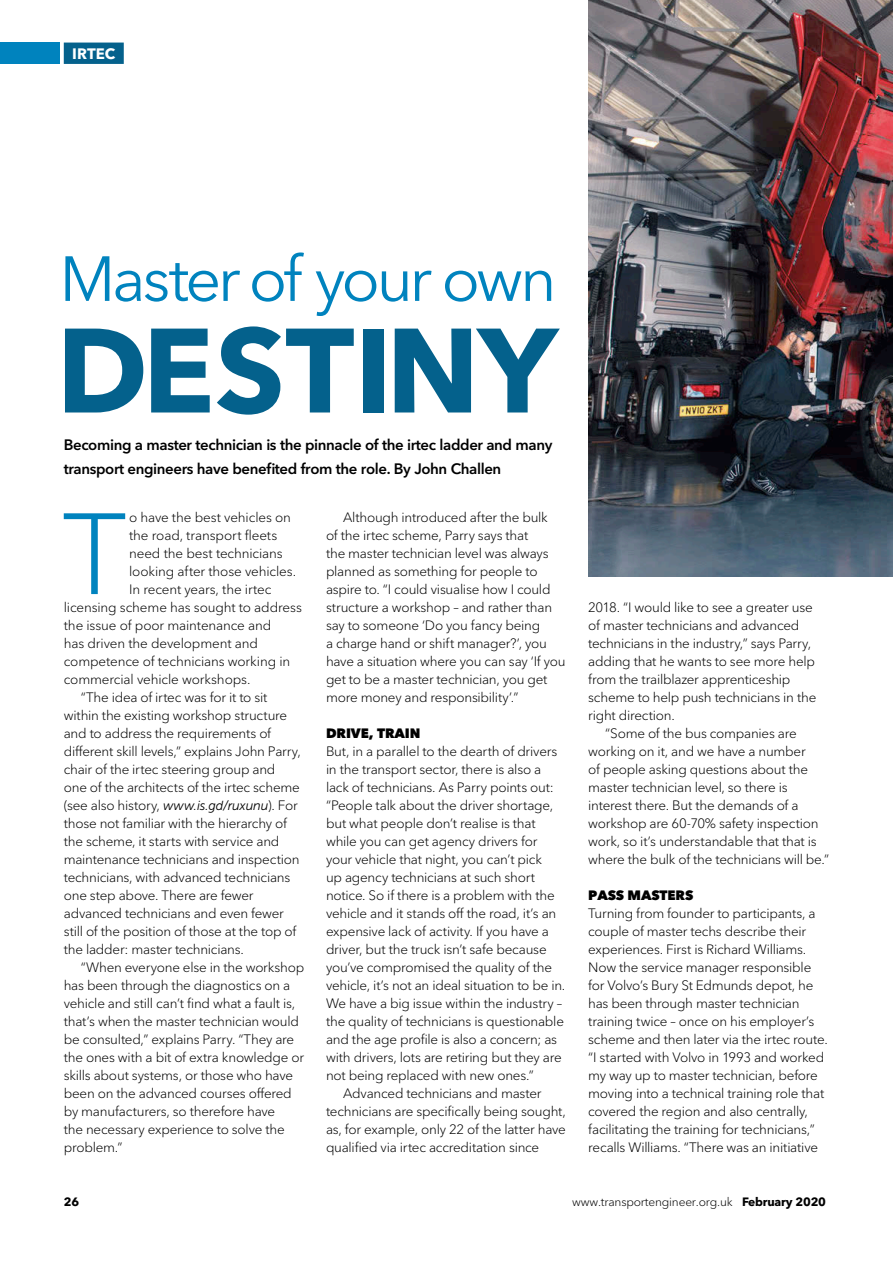
<style>
.page{position:relative;width:893px;height:1263px;background:#fff}
.page>*{position:absolute;margin:0;border:0;box-sizing:border-box;transform-origin:0 0}
.t1{font:700 118.5px "Avenir Next LT Pro";letter-spacing:-.005em;color:#04618c}
.t2{font:300 114px "Avenir Next LT Pro";color:#0083be}
.t3{font:63px "Avenir Next LT Pro";letter-spacing:-.055em;color:#0083be}
.t4{font:600 15px/24px "Avenir Next LT Pro";letter-spacing:-.025em;color:#000}
.t5{font:700 15px "Avenir Next LT Pro";color:#fff}
.t6{font:300 13.5px/18px "Avenir Next LT Pro";letter-spacing:-.015em;color:#000}
.t7{font:800 13.5px "Avenir Next LT Pro";letter-spacing:-.01em;color:#000}
.t8{font:300 12px "Avenir Next LT Pro";letter-spacing:-.015em;color:#000}
.t9{font:700 12px "Avenir Next LT Pro";color:#000}
.s1{font-family:"Museo Sans 300";font-weight:400;font-style:italic;font-size:13.2px}
.s2{font-weight:700}
</style>
<div class="page">
<div style="left:0;top:43px;width:60px;height:21px;background:#0083be"></div>
<div style="left:64px;top:43px;width:60px;height:21px;background:#04618c"></div>
<img style="left:588px;top:0;width:305px;height:576px">
<p class="t5" style="left:72px;top:44px;width:44px">IRTEC</p>
<h3 class="t3" style="left:60px;top:241px;width:499px">Master of your own</h3>
<h1 class="t1" style="left:56px;top:298px;width:503px">DESTINY</h1>
<p class="t4" style="left:64px;top:432px;width:490px">Becoming a master technician is the pinnacle of the irtec ladder and many transport engineers have benefited from the role. By John Challen</p>
<h2 class="t2" style="left:62px;top:486px;width:66px">T</h2>
<p class="t6" style="left:129px;top:508px;width:163px">o have the best vehicles on</p>
<p class="t6" style="left:129px;top:526px;width:150px">the road, transport fleets</p>
<p class="t6" style="left:129px;top:544px;width:155px">need the best technicians</p>
<p class="t6" style="left:129px;top:562px;width:169px">looking after those vehicles.</p>
<p class="t6" style="left:129px;top:580px;width:144px">In recent years, the irtec</p>
<p class="t6" style="left:64px;top:598px;width:240px">licensing scheme has sought to address</p>
<p class="t6" style="left:64px;top:616px;width:209px">the issue of poor maintenance and</p>
<p class="t6" style="left:64px;top:634px;width:196px">has driven the development and</p>
<p class="t6" style="left:64px;top:652px;width:228px">competence of technicians working in</p>
<p class="t6" style="left:64px;top:670px;width:188px">commercial vehicle workshops.</p>
<p class="t6" style="left:81px;top:688px;width:188px">“The idea of irtec was for it to sit</p>
<p class="t6" style="left:64px;top:706px;width:225px">within the existing workshop structure</p>
<p class="t6" style="left:64px;top:724px;width:209px">and to address the requirements of</p>
<p class="t6" style="left:64px;top:742px;width:238px">different skill levels,” explains John Parry,</p>
<p class="t6" style="left:64px;top:760px;width:213px">chair of the irtec steering group and</p>
<p class="t6" style="left:64px;top:778px;width:238px">one of the architects of the irtec scheme</p>
<p class="t6" style="left:64px;top:796px;width:235px">(see also history, <span class="s1">www.is.gd/ruxunu</span>). For</p>
<p class="t6" style="left:64px;top:814px;width:225px">those not familiar with the hierarchy of</p>
<p class="t6" style="left:64px;top:832px;width:217px">the scheme, it starts with service and</p>
<p class="t6" style="left:64px;top:850px;width:237px">maintenance technicians and inspection</p>
<p class="t6" style="left:64px;top:868px;width:228px">technicians, with advanced technicians</p>
<p class="t6" style="left:64px;top:886px;width:191px">one step above. There are fewer</p>
<p class="t6" style="left:64px;top:904px;width:222px">advanced technicians and even fewer</p>
<p class="t6" style="left:64px;top:922px;width:234px">still of the position of those at the top of</p>
<p class="t6" style="left:64px;top:940px;width:182px">the ladder: master technicians.</p>
<p class="t6" style="left:81px;top:958px;width:225px">“When everyone else in the workshop</p>
<p class="t6" style="left:64px;top:976px;width:228px">has been through the diagnostics on a</p>
<p class="t6" style="left:64px;top:994px;width:233px">vehicle and still can’t find what a fault is,</p>
<p class="t6" style="left:64px;top:1012px;width:237px">that’s when the master technician would</p>
<p class="t6" style="left:64px;top:1030px;width:232px">be consulted,” explains Parry. “They are</p>
<p class="t6" style="left:64px;top:1048px;width:242px">the ones with a bit of extra knowledge or</p>
<p class="t6" style="left:64px;top:1066px;width:231px">skills about systems, or those who have</p>
<p class="t6" style="left:64px;top:1084px;width:230px">been on the advanced courses offered</p>
<p class="t6" style="left:64px;top:1102px;width:213px">by manufacturers, so therefore have</p>
<p class="t6" style="left:64px;top:1120px;width:222px">the necessary experience to solve the</p>
<p class="t6" style="left:64px;top:1138px;width:60px">problem.”</p>
<p class="t6" style="left:326px;top:508px;width:241px;text-indent:17px">Although introduced after the bulk<br>of the irtec scheme, Parry says that<br>the master technician level was always planned as something for people to aspire to. “I could visualise how I could structure a workshop – and rather than say to someone ‘Do you fancy being<br>a charge hand or shift manager?’, you have a situation where you can say ‘If you get to be a master technician, you get more money and responsibility’.”</p>
<p class="t7" style="left:326px;top:725px;width:96px">DRIVE, TRAIN</p>
<p class="t6" style="left:326px;top:742px;width:233px">But, in a parallel to the dearth of drivers</p>
<p class="t6" style="left:326px;top:760px;width:217px">in the transport sector, there is also a</p>
<p class="t6" style="left:326px;top:778px;width:229px">lack of technicians. As Parry points out:</p>
<p class="t6" style="left:326px;top:796px;width:229px">“People talk about the driver shortage,</p>
<p class="t6" style="left:326px;top:814px;width:211px">but what people don’t realise is that</p>
<p class="t6" style="left:326px;top:832px;width:213px">while you can get agency drivers for</p>
<p class="t6" style="left:326px;top:850px;width:218px">your vehicle that night, you can’t pick</p>
<p class="t6" style="left:326px;top:868px;width:211px">up agency technicians at such short</p>
<p class="t6" style="left:326px;top:886px;width:230px">notice. So if there is a problem with the</p>
<p class="t6" style="left:326px;top:904px;width:232px">vehicle and it stands off the road, it’s an</p>
<p class="t6" style="left:326px;top:922px;width:225px">expensive lack of activity. If you have a</p>
<p class="t6" style="left:326px;top:940px;width:222px">driver, but the truck isn’t safe because</p>
<p class="t6" style="left:326px;top:958px;width:228px">you’ve compromised the quality of the</p>
<p class="t6" style="left:326px;top:976px;width:241px">vehicle, it’s not an ideal situation to be in.</p>
<p class="t6" style="left:326px;top:994px;width:238px">We have a big issue within the industry –</p>
<p class="t6" style="left:326px;top:1012px;width:239px">the quality of technicians is questionable</p>
<p class="t6" style="left:326px;top:1030px;width:233px">and the age profile is also a concern; as</p>
<p class="t6" style="left:326px;top:1048px;width:237px">with drivers, lots are retiring but they are</p>
<p class="t6" style="left:326px;top:1066px;width:209px">not being replaced with new ones.”</p>
<p class="t6" style="left:343px;top:1084px;width:200px">Advanced technicians and master</p>
<p class="t6" style="left:326px;top:1102px;width:241px">technicians are specifically being sought,</p>
<p class="t6" style="left:326px;top:1120px;width:241px">as, for example, only 22 of the latter have</p>
<p class="t6" style="left:326px;top:1138px;width:215px">qualified via irtec accreditation since</p>
<p class="t6" style="left:588px;top:598px;width:230px">2018. “I would like to see a greater use of master technicians and advanced technicians in the industry,” says Parry, adding that he wants to see more help from the trailblazer apprenticeship scheme to help push technicians in the right direction.</p>
<p class="t6" style="left:588px;top:724px;width:242px;text-indent:17px">“Some of the bus companies are working on it, and we have a number<br>of people asking questions about the master technician level, so there is interest there. But the demands of a workshop are 60-70% safety inspection work, so it’s understandable that that is where the bulk of the technicians will be.”</p>
<p class="t7" style="left:588px;top:887px;width:107px">PASS MASTERS</p>
<p class="t6" style="left:588px;top:904px;width:241px">Turning from founder to participants, a couple of master techs describe their experiences. First is Richard Williams.<br>Now the service manager responsible for Volvo’s Bury St Edmunds depot, he has been through master technician training twice – once on his employer’s scheme and then later via the irtec route. “I started with Volvo in 1993 and worked my way up to master technician, before moving into a technical training role that covered the region and also centrally, facilitating the training for technicians,” recalls Williams. “There was an initiative</p>
<p class="t9" style="left:64px;top:1194px;width:17px">26</p>
<p class="t8" style="left:572px;top:1195px;width:255px">www.transportengineer.org.uk <span class="s2">February 2020</span></p>
</div>
